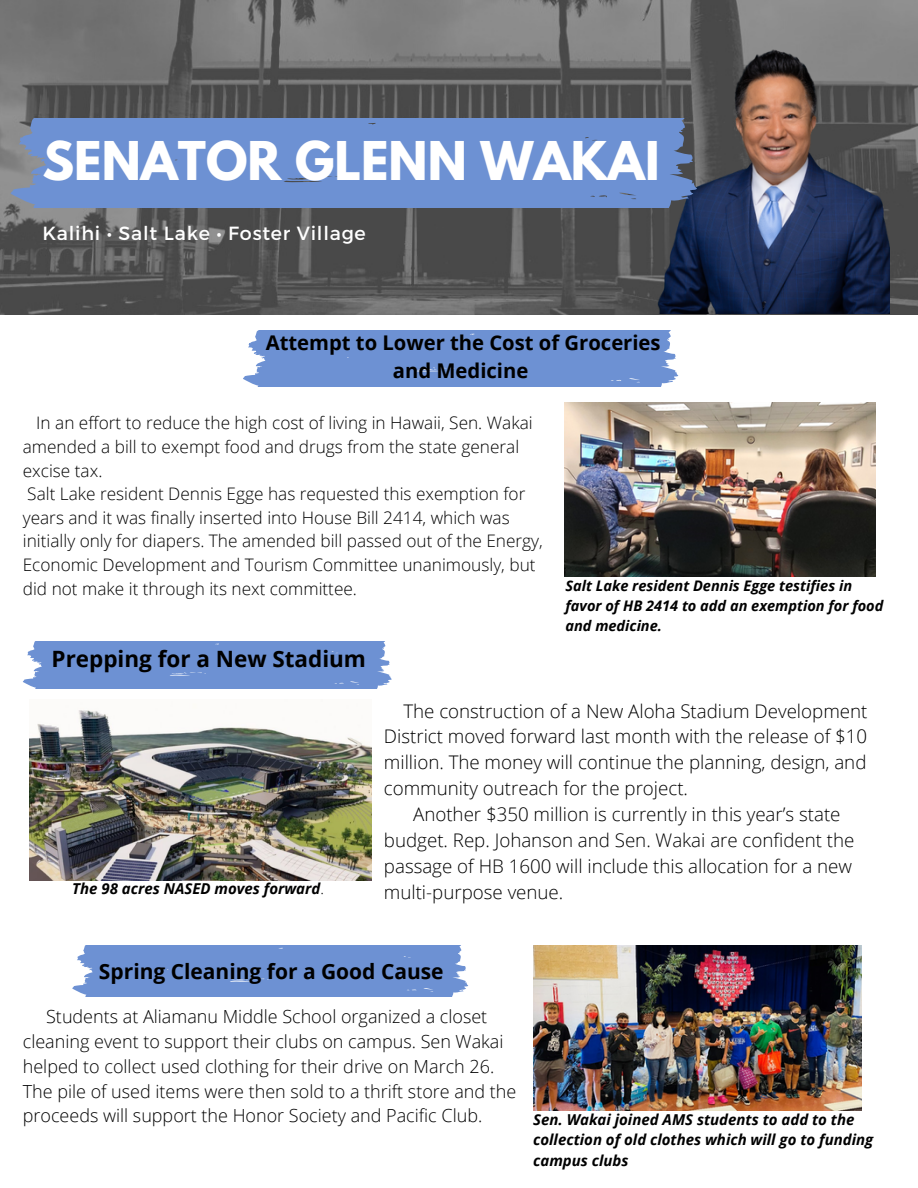
<style>
.page{position:relative;width:918px;height:1188px;background:#fff}
.page>*{position:absolute;margin:0;border:0;box-sizing:border-box;transform-origin:0 0}
.t1{font:700 47.25px "League Spartan";color:#fff}
.t2{font:700 22.5px "Open Sans";color:#000}
.t3{font:700 21px "Open Sans";color:#000}
.t4{font:700 20.25px/28.2px "Open Sans";color:#000;text-align:center}
.t5{font:19.05px "Montserrat";letter-spacing:.04em;color:#fff}
.t6{font:300 18.75px/25.8px "Open Sans";color:#000;text-align:justify}
.t7{font:300 18px/24.8px "Open Sans";color:#000}
.t8{font:300 17.25px/23.7px "Open Sans";color:#000}
.t9{font:italic 700 15px/20.2px "Open Sans";color:#000}
.t10{font:italic 700 14.55px/20.2px "Open Sans";color:#000}
.s1{font-weight:300;font-style:normal}
</style>
<div class="page">
<img style="left:0;top:0;width:918px;height:314px">
<img style="left:658px;top:19px;width:232px;height:295px">
<div style="left:11px;top:118px;width:686px;height:89px;background:#6d91d3"></div>
<div style="left:243px;top:331px;width:435px;height:56px;background:#6d91d3"></div>
<div style="left:23px;top:641px;width:369px;height:47px;background:#6d91d3"></div>
<img style="left:564px;top:402px;width:312px;height:175px">
<img style="left:30px;top:710px;width:342px;height:170px">
<div style="left:72px;top:945px;width:396px;height:52px;background:#6d91d3"></div>
<img style="left:533px;top:945px;width:329px;height:166px">
<p class="t1" style="left:42px;top:137px;width:619px">SENATOR GLENN WAKAI</p>
<p class="t5" style="left:42px;top:221px;width:325px">Kalihi • Salt Lake • Foster Village</p>
<p class="t4" style="left:266px;top:328px;width:396px">Attempt to Lower the Cost of Groceries and Medicine</p>
<p class="t8" style="left:23px;top:411px;width:511px;text-indent:13px">In an effort to reduce the high cost of living in Hawaii, Sen. Wakai amended a bill to exempt food and drugs from the state general excise tax.</p>
<p class="t8" style="left:23px;top:482px;width:522px">Salt Lake resident Dennis Egge has requested this exemption for years and it was finally inserted into House Bill 2414, which was initially only for diapers. The amended bill passed out of the Energy, Economic Development and Tourism Committee unanimously, but did not make it through its next committee.</p>
<p class="t2" style="left:52px;top:643px;width:316px">Prepping for a New Stadium</p>
<p class="t10" style="left:565px;top:575px;width:320px">Salt Lake resident Dennis Egge testifies in favor of HB 2414 to add an exemption for food and medicine.</p>
<p class="t9" style="left:72px;top:878px;width:253px">The 98 acres NASED moves forward<span class="s1">.</span></p>
<p class="t6" style="left:384px;top:697px;width:485px;text-indent:19px">The construction of a New Aloha Stadium Development District moved forward last month with the release of $10 million. The money will continue the planning, design, and community outreach for the project.</p>
<p class="t6" style="left:384px;top:801px;width:472px;text-align:left;text-indent:29px">Another $350 million is currently in this year’s state budget. Rep. Johanson and Sen. Wakai are confident the passage of HB 1600 will include this allocation for a new multi-purpose venue.</p>
<p class="t3" style="left:99px;top:956px;width:346px">Spring Cleaning for a Good Cause</p>
<p class="t7" style="left:23px;top:1004px;width:495px;text-indent:23px">Students at Aliamanu Middle School organized a closet cleaning event to support their clubs on campus. Sen Wakai helped to collect used clothing for their drive on March 26.<br>The pile of used items were then sold to a thrift store and the proceeds will support the Honor Society and Pacific Club.</p>
<p class="t9" style="left:533px;top:1109px;width:342px">Sen. Wakai joined AMS students to add to the collection of old clothes which will go to funding campus clubs</p>
</div>
